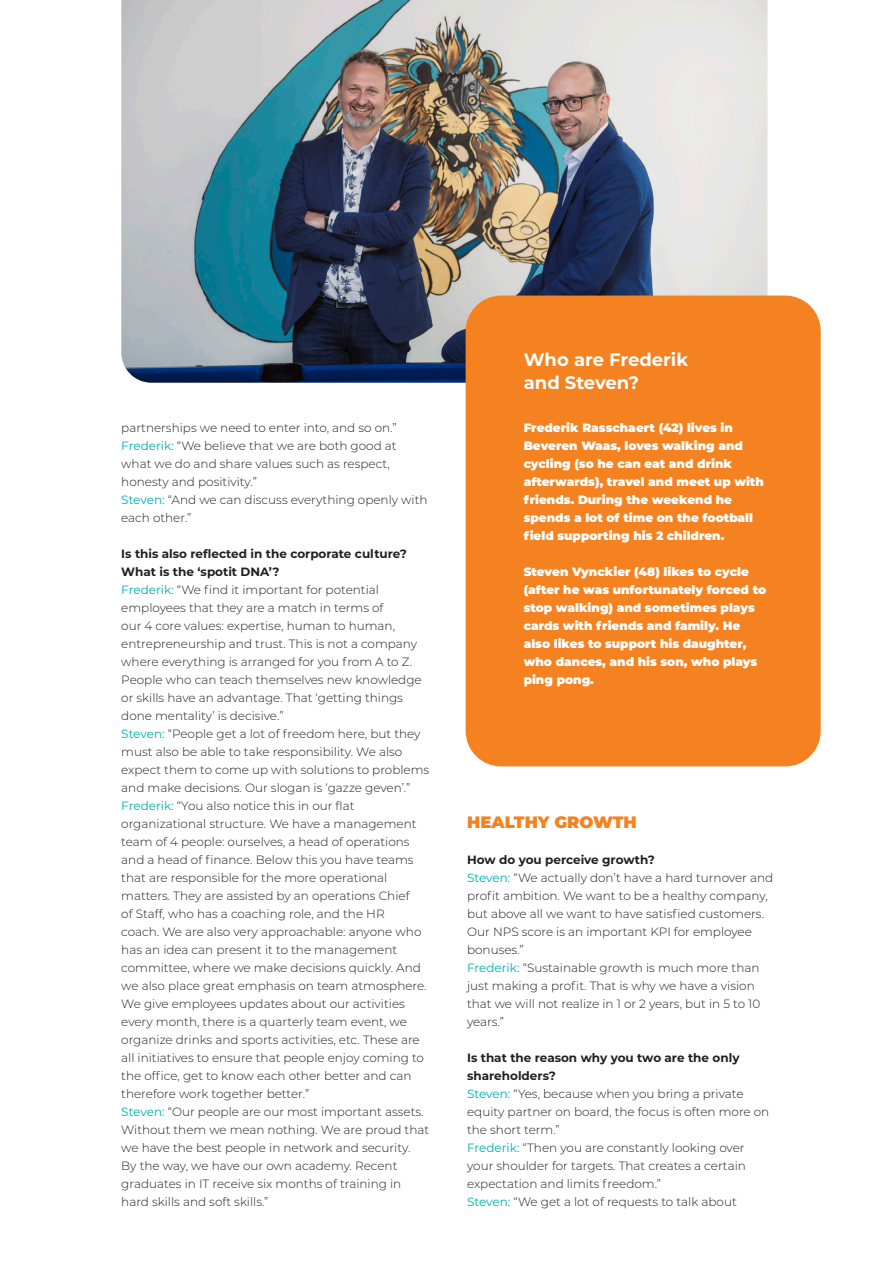
<style>
.page{position:relative;width:893px;height:1263px;background:#fff}
.page>*{position:absolute;margin:0;border:0;box-sizing:border-box;transform-origin:0 0}
.t1{font:700 18px/22.5px "Montserrat";color:#fff}
.t2{font:900 16.5px "Montserrat";color:#f58220}
.t3{font:300 12px/18px "Montserrat";color:#231f20}
.t4{font:900 12px/18px "Montserrat";color:#fff}
.t5{font:700 12px/18px "Montserrat";color:#231f20}
.s1{font-weight:400;color:#00afb5}
</style>
<div class="page">
<img style="left:121px;top:0;width:646px;height:383px">
<div style="left:466px;top:296px;width:355px;height:470px;background:#f58220;border-radius:35px"></div>
<p class="t3" style="left:121px;top:418px;width:277px">partnerships we need to enter into, and so on.”</p>
<p class="t3" style="left:121px;top:436px;width:277px"><span class="s1">Frederik:</span> “We believe that we are both good at what we do and share values such as respect, honesty and positivity.”</p>
<p class="t3" style="left:121px;top:490px;width:308px"><span class="s1">Steven:</span> “And we can discuss everything openly with each other.”</p>
<p class="t5" style="left:121px;top:544px;width:287px">Is this also reflected in the corporate culture?<br>What is the ‘spotit DNA’?</p>
<p class="t3" style="left:121px;top:580px;width:302px"><span class="s1">Frederik:</span> “We find it important for potential employees that they are a match in terms of<br>our 4 core values: expertise, human to human, entrepreneurship and trust. This is not a company where everything is arranged for you from A to Z.<br>People who can teach themselves new knowledge or skills have an advantage. That ‘getting things done mentality’ is decisive.”</p>
<p class="t3" style="left:121px;top:724px;width:309px"><span class="s1">Steven:</span> “People get a lot of freedom here, but they must also be able to take responsibility. We also expect them to come up with solutions to problems and make decisions. Our slogan is ‘gazze geven’.”</p>
<p class="t3" style="left:121px;top:796px;width:307px"><span class="s1">Frederik:</span> “You also notice this in our flat organizational structure. We have a management team of 4 people: ourselves, a head of operations and a head of finance. Below this you have teams that are responsible for the more operational matters. They are assisted by an operations Chief<br>of Staff, who has a coaching role, and the HR<br>coach. We are also very approachable: anyone who has an idea can present it to the management committee, where we make decisions quickly. And we also place great emphasis on team atmosphere.<br>We give employees updates about our activities every month, there is a quarterly team event, we organize drinks and sports activities, etc. These are all initiatives to ensure that people enjoy coming to the office, get to know each other better and can therefore work together better.”</p>
<p class="t3" style="left:121px;top:1102px;width:309px"><span class="s1">Steven:</span> “Our people are our most important assets.<br>Without them we mean nothing. We are proud that we have the best people in network and security.<br>By the way, we have our own academy. Recent graduates in IT receive six months of training in hard skills and soft skills.”</p>
<p class="t1" style="left:524px;top:348px;width:166px">Who are Frederik and Steven?</p>
<p class="t4" style="left:524px;top:418px;width:242px">Frederik Rasschaert (42) lives in Beveren Waas, loves walking and cycling (so he can eat and drink afterwards), travel and meet up with friends. During the weekend he spends a lot of time on the football field supporting his 2 children.</p>
<p class="t4" style="left:524px;top:562px;width:244px">Steven Vynckier (48) likes to cycle (after he was unfortunately forced to stop walking) and sometimes plays cards with friends and family. He also likes to support his daughter, who dances, and his son, who plays ping pong.</p>
<p class="t2" style="left:467px;top:810px;width:171px">HEALTHY GROWTH</p>
<p class="t5" style="left:467px;top:850px;width:189px">How do you perceive growth?</p>
<p class="t3" style="left:467px;top:868px;width:308px"><span class="s1">Steven:</span> “We actually don’t have a hard turnover and profit ambition. We want to be a healthy company, but above all we want to have satisfied customers.<br>Our NPS score is an important KPI for employee bonuses.”</p>
<p class="t3" style="left:467px;top:958px;width:295px"><span class="s1">Frederik:</span> “Sustainable growth is much more than just making a profit. That is why we have a vision that we will not realize in 1 or 2 years, but in 5 to 10 years.”</p>
<p class="t5" style="left:467px;top:1048px;width:274px">Is that the reason why you two are the only shareholders?</p>
<p class="t3" style="left:467px;top:1084px;width:304px"><span class="s1">Steven:</span> “Yes, because when you bring a private equity partner on board, the focus is often more on the short term.”</p>
<p class="t3" style="left:467px;top:1138px;width:280px;text-align:justify"><span class="s1">Frederik:</span> “Then you are constantly looking over your shoulder for targets. That creates a certain expectation and limits freedom.”</p>
<p class="t3" style="left:467px;top:1192px;width:271px"><span class="s1">Steven:</span> “We get a lot of requests to talk about</p>
</div>
